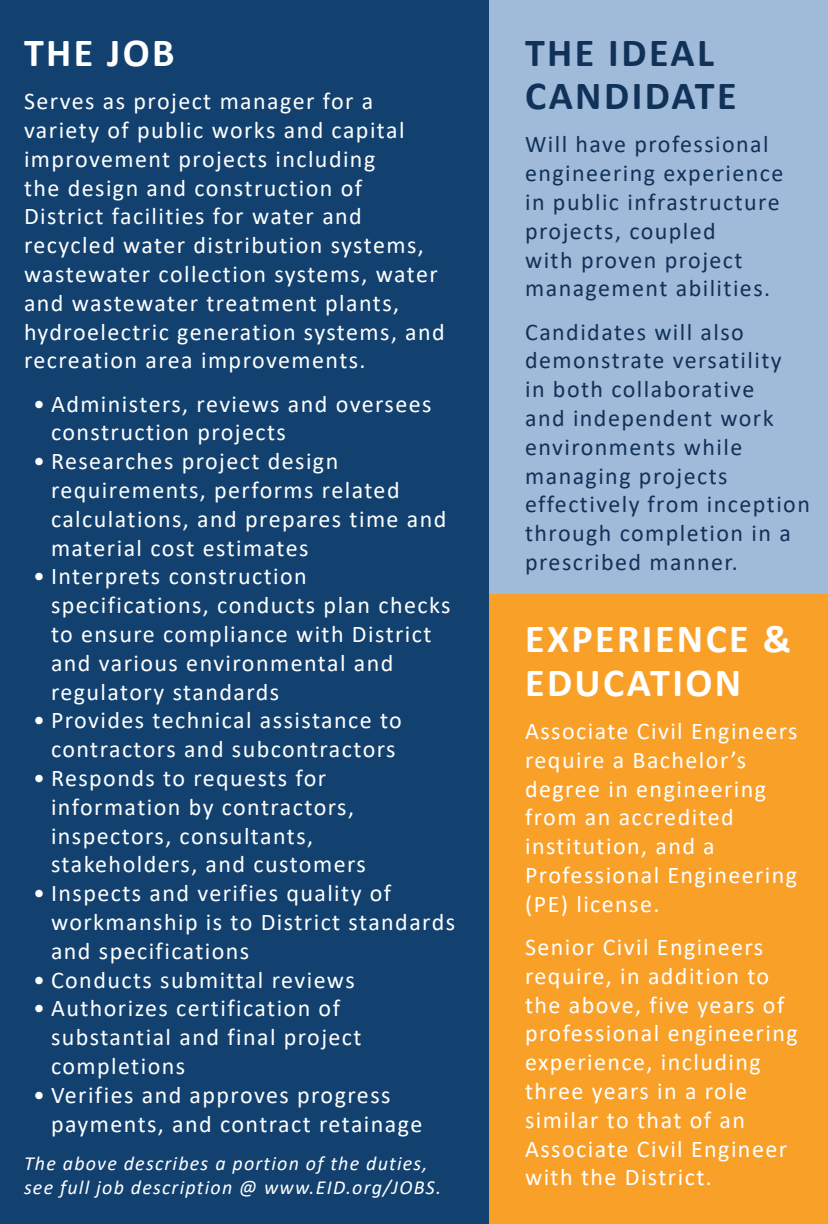
<style>
.page{position:relative;width:828px;height:1224px;background:#fff}
.page>*{position:absolute;margin:0;border:0;box-sizing:border-box;transform-origin:0 0}
.t1{font:700 40px/44px "Calibri";letter-spacing:.06em;color:#fff}
.t2{font:700 40px/43.2px "Calibri";letter-spacing:.06em;color:#113258}
.t3{font:24px/28.8px "Calibri";letter-spacing:.06em;color:#fff}
.t4{font:24px/28.8px "Calibri";letter-spacing:.06em;color:#113258}
.t5{font:italic 20px/24px "Calibri";letter-spacing:.06em;color:#fff}
</style>
<div class="page">
<div style="left:0;top:0;width:489px;height:1224px;background:#124170"></div>
<div style="left:489px;top:0;width:339px;height:595px;background:#a0bbda"></div>
<div style="left:489px;top:595px;width:339px;height:629px;background:#f9a029"></div>
<p class="t1" style="left:24px;top:30px;width:152px">THE JOB</p>
<p class="t3" style="left:24px;top:86px;width:422px">Serves as project manager for a variety of public works and capital improvement projects including<br>the design and construction of District facilities for water and recycled water distribution systems, wastewater collection systems, water and wastewater treatment plants, hydroelectric generation systems, and recreation area improvements.</p>
<p class="t3" style="left:51px;top:389px;width:382px;text-indent:-18px">• Administers, reviews and oversees construction projects</p>
<p class="t3" style="left:51px;top:446px;width:397px;text-indent:-18px">• Researches project design requirements, performs related calculations, and prepares time and material cost estimates</p>
<p class="t3" style="left:51px;top:561px;width:401px;text-indent:-18px">• Interprets construction specifications, conducts plan checks to ensure compliance with District and various environmental and regulatory standards</p>
<p class="t3" style="left:33px;top:705px;width:370px;text-align:center">• Provides technical assistance to contractors and subcontractors</p>
<p class="t3" style="left:51px;top:763px;width:316px;text-indent:-18px">• Responds to requests for information by contractors, inspectors, consultants, stakeholders, and customers</p>
<p class="t3" style="left:51px;top:878px;width:406px;text-indent:-18px">• Inspects and verifies quality of workmanship is to District standards and specifications</p>
<p class="t3" style="left:33px;top:965px;width:323px">• Conducts submittal reviews</p>
<p class="t3" style="left:51px;top:993px;width:312px;text-indent:-18px">• Authorizes certification of substantial and final project completions</p>
<p class="t3" style="left:51px;top:1080px;width:373px;text-indent:-18px">• Verifies and approves progress payments, and contract retainage</p>
<p class="t5" style="left:24px;top:1150px;width:419px">The above describes a portion of the duties, see full job description @ www.EID.org/JOBS.</p>
<p class="t2" style="left:525px;top:31px;width:213px">THE IDEAL<br>CANDIDATE</p>
<p class="t4" style="left:525px;top:129px;width:260px">Will have professional engineering experience in public infrastructure projects, coupled<br>with proven project management abilities.</p>
<p class="t4" style="left:525px;top:317px;width:286px">Candidates will also demonstrate versatility<br>in both collaborative<br>and independent work environments while managing projects effectively from inception through completion in a prescribed manner.</p>
<p class="t1" style="left:525px;top:616px;width:267px">EXPERIENCE &amp;<br>EDUCATION</p>
<p class="t3" style="left:525px;top:716px;width:274px">Associate Civil Engineers require a Bachelor’s degree in engineering from an accredited institution, and a<br>Professional Engineering (PE) license.</p>
<p class="t3" style="left:525px;top:932px;width:274px">Senior Civil Engineers require, in addition to the above, five years of professional engineering experience, including three years in a role similar to that of an<br>Associate Civil Engineer with the District.</p>
</div>
